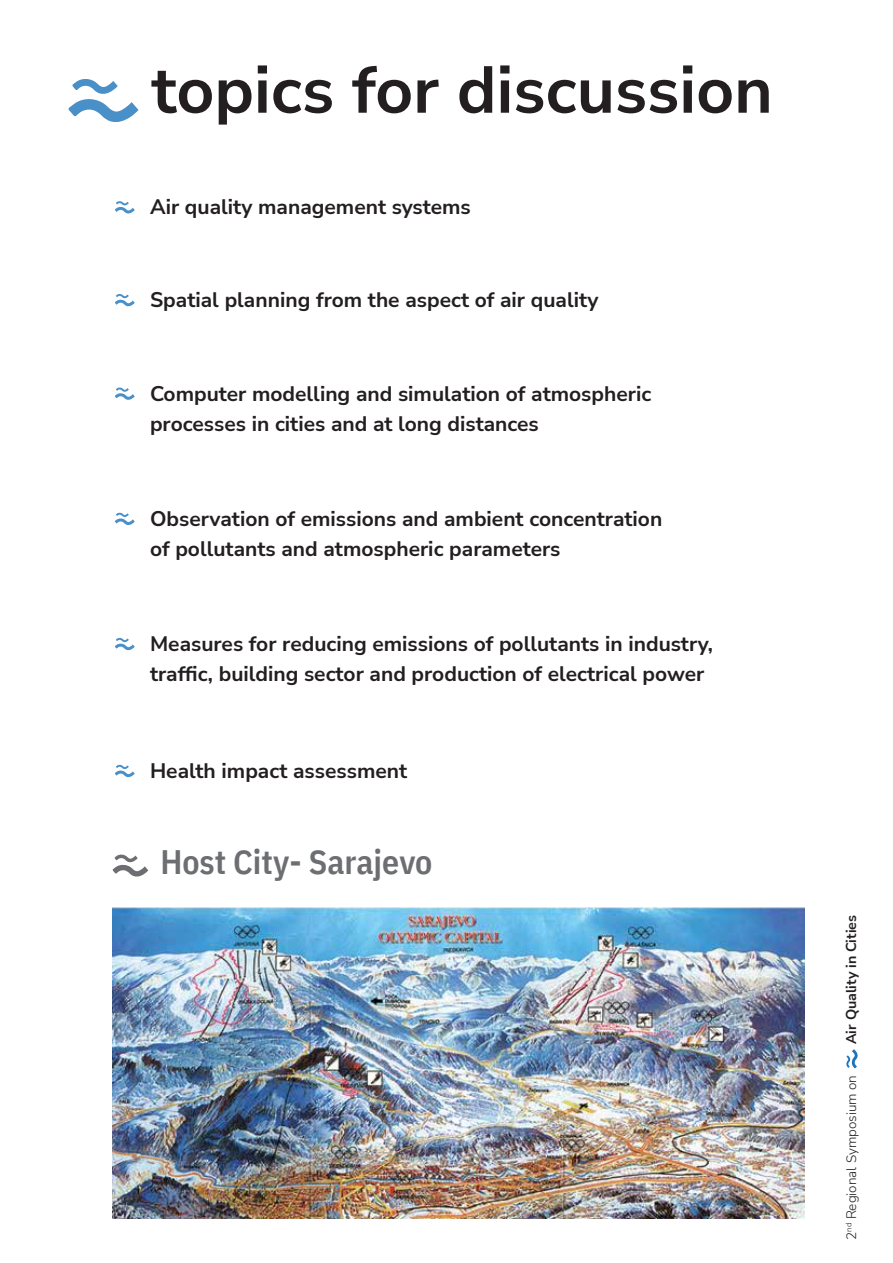
<style>
.page{position:relative;width:893px;height:1263px;background:#fff}
.page>*{position:absolute;margin:0;border:0;box-sizing:border-box;transform-origin:0 0}
.t1{font:700 66px "Nunito Sans";color:#231f20}
.t2{font:600 33.9px "IBM Plex Sans Cond";color:#6d6e71}
.t3{font:700 21px/30px "Nunito Sans";color:#231f20}
.t4{font:700 14.25px "Nunito Sans";color:#231f20}
.t5{font:300 13.5px "Nunito Sans";color:#231f20}
</style>
<div class="page">
<svg style="left:68px;top:79px;width:71px;height:43px"></svg>
<svg style="left:112px;top:854px;width:36px;height:23px"></svg>
<img style="left:113px;top:907px;width:692px;height:311px">
<svg style="left:115px;top:201px;width:20px;height:12px"></svg>
<svg style="left:115px;top:294px;width:20px;height:12px"></svg>
<svg style="left:115px;top:387px;width:20px;height:13px"></svg>
<svg style="left:115px;top:513px;width:20px;height:12px"></svg>
<svg style="left:115px;top:638px;width:20px;height:12px"></svg>
<svg style="left:115px;top:765px;width:20px;height:12px"></svg>
<svg style="left:846px;top:1049px;width:12px;height:20px"></svg>
<h1 class="t1" style="left:151px;top:43px;width:623px">topics for discussion</h1>
<p class="t3" style="left:150px;top:191px;width:322px">Air quality management systems</p>
<p class="t3" style="left:150px;top:284px;width:450px">Spatial planning from the aspect of air quality</p>
<p class="t3" style="left:150px;top:378px;width:503px">Computer modelling and simulation of atmospheric processes in cities and at long distances</p>
<p class="t3" style="left:150px;top:502px;width:514px">Observation of emissions and ambient concentration of pollutants and atmospheric parameters</p>
<p class="t3" style="left:150px;top:628px;width:565px">Measures for reducing emissions of pollutants in industry, traffic, building sector and production of electrical power</p>
<p class="t3" style="left:150px;top:755px;width:259px">Health impact assessment</p>
<h2 class="t2" style="left:160px;top:835px;width:274px">Host City- Sarajevo</h2>
<p class="t4" style="left:841px;top:1044px;width:130px;rotate:-90deg">Air Quality in Cities</p>
<p class="t5" style="left:842px;top:1240px;width:166px;rotate:-90deg">2<sup>nd</sup> Regional Symposium on</p>
</div>
